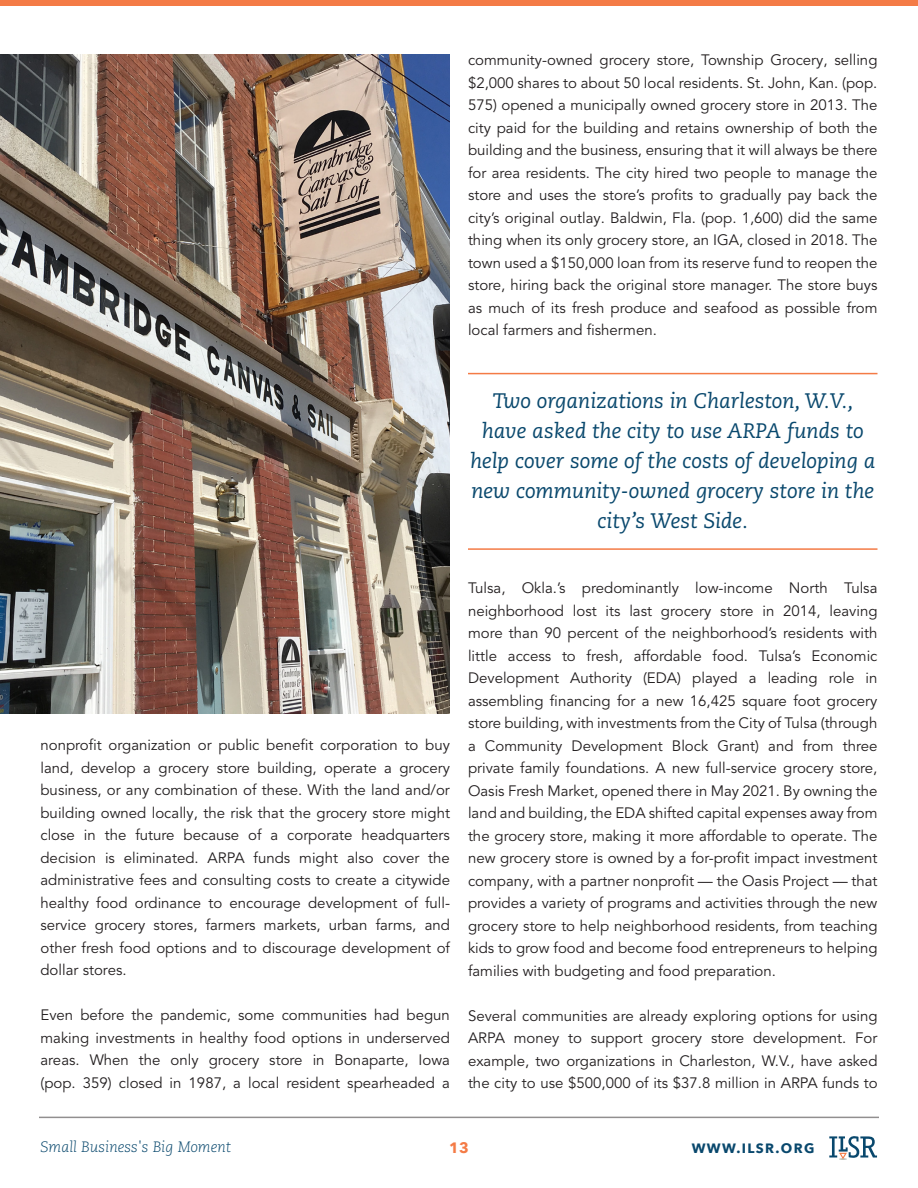
<style>
.page{position:relative;width:918px;height:1188px;background:#fff}
.page>*{position:absolute;margin:0;border:0;box-sizing:border-box;transform-origin:0 0}
.Pull_Quote{font:italic 21px/30px "Caecilia LT Std";color:#09486d;text-align:center}
.t1{font:15px/22.5px "Avenir LT Pro";color:#231f20;text-align:justify}
.t2{font:italic 300 15px "Caecilia LT Std";color:#09486d}
.t3{font:700 15px "Avenir Next";color:#f47b46}
.t4{font:700 13.5px "Avenir Next";letter-spacing:.1em;color:#09486d}
</style>
<div class="page">
<div style="left:0;top:0;width:918px;height:6px;background:#f47b46"></div>
<svg style="left:829px;top:1136px;width:48px;height:24px"></svg>
<hr style="left:39px;top:1117px;width:840px;height:1px;background:#231f20">
<hr style="left:468px;top:373px;width:410px;height:1px;background:#f47b46">
<hr style="left:468px;top:548px;width:410px;height:2px;background:#f47b46">
<img style="left:0;top:54px;width:450px;height:660px">
<p class="t1" style="left:468px;top:49px;width:411px">community-owned grocery store, Township Grocery, selling $2,000 shares to about 50 local residents. St. John, Kan. (pop.<br>575) opened a municipally owned grocery store in 2013. The city paid for the building and retains ownership of both the building and the business, ensuring that it will always be there for area residents. The city hired two people to manage the store and uses the store’s profits to gradually pay back the city’s original outlay. Baldwin, Fla. (pop. 1,600) did the same thing when its only grocery store, an IGA, closed in 2018. The town used a $150,000 loan from its reserve fund to reopen the store, hiring back the original store manager. The store buys as much of its fresh produce and seafood as possible from local farmers and fishermen.</p>
<p class="Pull_Quote" style="left:470px;top:386px;width:407px">Two organizations in Charleston, W.V., have asked the city to use ARPA funds to help cover some of the costs of developing a new community-owned grocery store in the city’s West Side.</p>
<p class="t1" style="left:40px;top:734px;width:411px">nonprofit organization or public benefit corporation to buy land, develop a grocery store building, operate a grocery business, or any combination of these. With the land and/or building owned locally, the risk that the grocery store might close in the future because of a corporate headquarters decision is eliminated. ARPA funds might also cover the administrative fees and consulting costs to create a citywide healthy food ordinance to encourage development of full&shy;service grocery stores, farmers markets, urban farms, and other fresh food options and to discourage development of dollar stores.</p>
<p class="t1" style="left:40px;top:1004px;width:411px">Even before the pandemic, some communities had begun making investments in healthy food options in underserved areas. When the only grocery store in Bonaparte, Iowa (pop. 359) closed in 1987, a local resident spearheaded a</p>
<p class="t1" style="left:468px;top:577px;width:411px">Tulsa, Okla.’s predominantly low-income North Tulsa neighborhood lost its last grocery store in 2014, leaving more than 90 percent of the neighborhood’s residents with little access to fresh, affordable food. Tulsa’s Economic Development Authority (EDA) played a leading role in assembling financing for a new 16,425 square foot grocery store building, with investments from the City of Tulsa (through a Community Development Block Grant) and from three private family foundations. A new full-service grocery store, Oasis Fresh Market, opened there in May 2021. By owning the land and building, the EDA shifted capital expenses away from the grocery store, making it more affordable to operate. The new grocery store is owned by a for-profit impact investment company, with a partner nonprofit — the Oasis Project — that provides a variety of programs and activities through the new grocery store to help neighborhood residents, from teaching kids to grow food and become food entrepreneurs to helping families with budgeting and food preparation.</p>
<p class="t1" style="left:468px;top:1005px;width:411px">Several communities are already exploring options for using ARPA money to support grocery store development. For example, two organizations in Charleston, W.V., have asked the city to use $500,000 of its $37.8 million in ARPA funds to</p>
<p class="t2" style="left:40px;top:1138px;width:192px">Small Business's Big Moment</p>
<p class="t3" style="left:449px;top:1135px;width:21px">13</p>
<p class="t4" style="left:692px;top:1136px;width:124px">WWW.ILSR.ORG</p>
</div>
